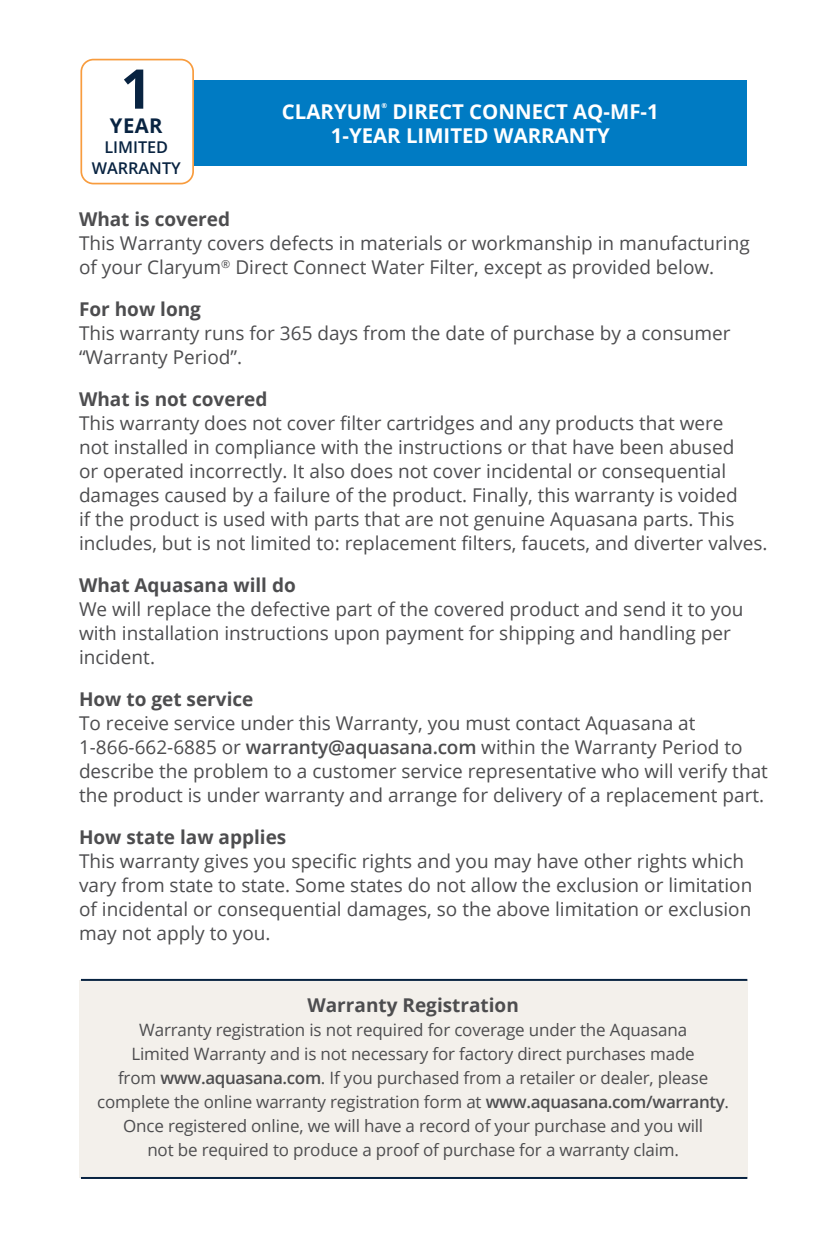
<style>
.page{position:relative;width:828px;height:1260px;background:#fff}
.page>*{position:absolute;margin:0;border:0;box-sizing:border-box;transform-origin:0 0}
.t1{font:700 54.8px "Open Sans";color:#082341}
.t2{font:700 20.4px/23.8px "Open Sans";color:#fff}
.t3{font:700 20.2px "Open Sans";color:#082341}
.t4{font:19px/24px "Open Sans";color:#4d4d4f}
.t5{font:700 19px "Open Sans";color:#4d4d4f}
.t6{font:17px/24px "Open Sans";letter-spacing:-.01em;color:#4d4d4f;text-align:center}
.t7{font:600 16.2px/20.2px "Open Sans";color:#082341;text-align:center}
.t8{font:700 7px "Open Sans";color:#fff}
.s1{font-weight:600}
</style>
<div class="page">
<div style="left:79px;top:980px;width:668px;height:198px;background:#f3f0eb"></div>
<hr style="left:81px;top:979px;width:666px;height:2px;background:#082341">
<hr style="left:81px;top:1177px;width:666px;height:2px;background:#082341">
<div style="left:194px;top:80px;width:553px;height:86px;background:#007bc3"></div>
<div style="left:80px;top:59px;width:114px;height:125px;border:2px solid #f89c3e;border-radius:12px"></div>
<h1 class="t1" style="left:121px;top:50px;width:33px">1</h1>
<p class="t3" style="left:110px;top:111px;width:54px">YEAR</p>
<p class="t7" style="left:92px;top:137px;width:91px">LIMITED<br>WARRANTY</p>
<p class="t2" style="left:282px;top:99px;width:101px">CLARYUM</p>
<p class="t8" style="left:381px;top:101px;width:7px">®</p>
<p class="t2" style="left:331px;top:99px;width:329px;text-indent:62px">DIRECT CONNECT AQ-MF-1<br>1-YEAR LIMITED WARRANTY</p>
<p class="t5" style="left:79px;top:206px;width:153px">What is covered</p>
<p class="t4" style="left:79px;top:231px;width:672px">This Warranty covers defects in materials or workmanship in manufacturing of your Claryum<sup>®</sup> Direct Connect Water Filter, except as provided below.</p>
<p class="t5" style="left:79px;top:296px;width:123px">For how long</p>
<p class="t4" style="left:79px;top:321px;width:653px">This warranty runs for 365 days from the date of purchase by a consumer “Warranty Period”.</p>
<p class="t5" style="left:79px;top:386px;width:190px">What is not covered</p>
<p class="t4" style="left:79px;top:411px;width:690px">This warranty does not cover filter cartridges and any products that were<br>not installed in compliance with the instructions or that have been abused<br>or operated incorrectly. It also does not cover incidental or consequential damages caused by a failure of the product. Finally, this warranty is voided<br>if the product is used with parts that are not genuine Aquasana parts. This includes, but is not limited to: replacement filters, faucets, and diverter valves.</p>
<p class="t5" style="left:79px;top:572px;width:218px">What Aquasana will do</p>
<p class="t4" style="left:79px;top:597px;width:666px">We will replace the defective part of the covered product and send it to you with installation instructions upon payment for shipping and handling per incident.</p>
<p class="t5" style="left:79px;top:686px;width:176px">How to get service</p>
<p class="t4" style="left:79px;top:711px;width:690px">To receive service under this Warranty, you must contact Aquasana at 1-866-662-6885 or <span class="s1">warranty@aquasana.com</span> within the Warranty Period to describe the problem to a customer service representative who will verify that the product is under warranty and arrange for delivery of a replacement part.</p>
<p class="t5" style="left:79px;top:824px;width:209px">How state law applies</p>
<p class="t4" style="left:79px;top:849px;width:675px">This warranty gives you specific rights and you may have other rights which vary from state to state. Some states do not allow the exclusion or limitation of incidental or consequential damages, so the above limitation or exclusion may not apply to you.</p>
<p class="t5" style="left:307px;top:992px;width:213px">Warranty Registration</p>
<p class="t6" style="left:97px;top:1017px;width:633px">Warranty registration is not required for coverage under the Aquasana<br>Limited Warranty and is not necessary for factory direct purchases made<br>from <span class="s1">www.aquasana.com</span>. If you purchased from a retailer or dealer, please complete the online warranty registration form at <span class="s1">www.aquasana.com/warranty</span>.<br>Once registered online, we will have a record of your purchase and you will<br>not be required to produce a proof of purchase for a warranty claim.</p>
</div>
